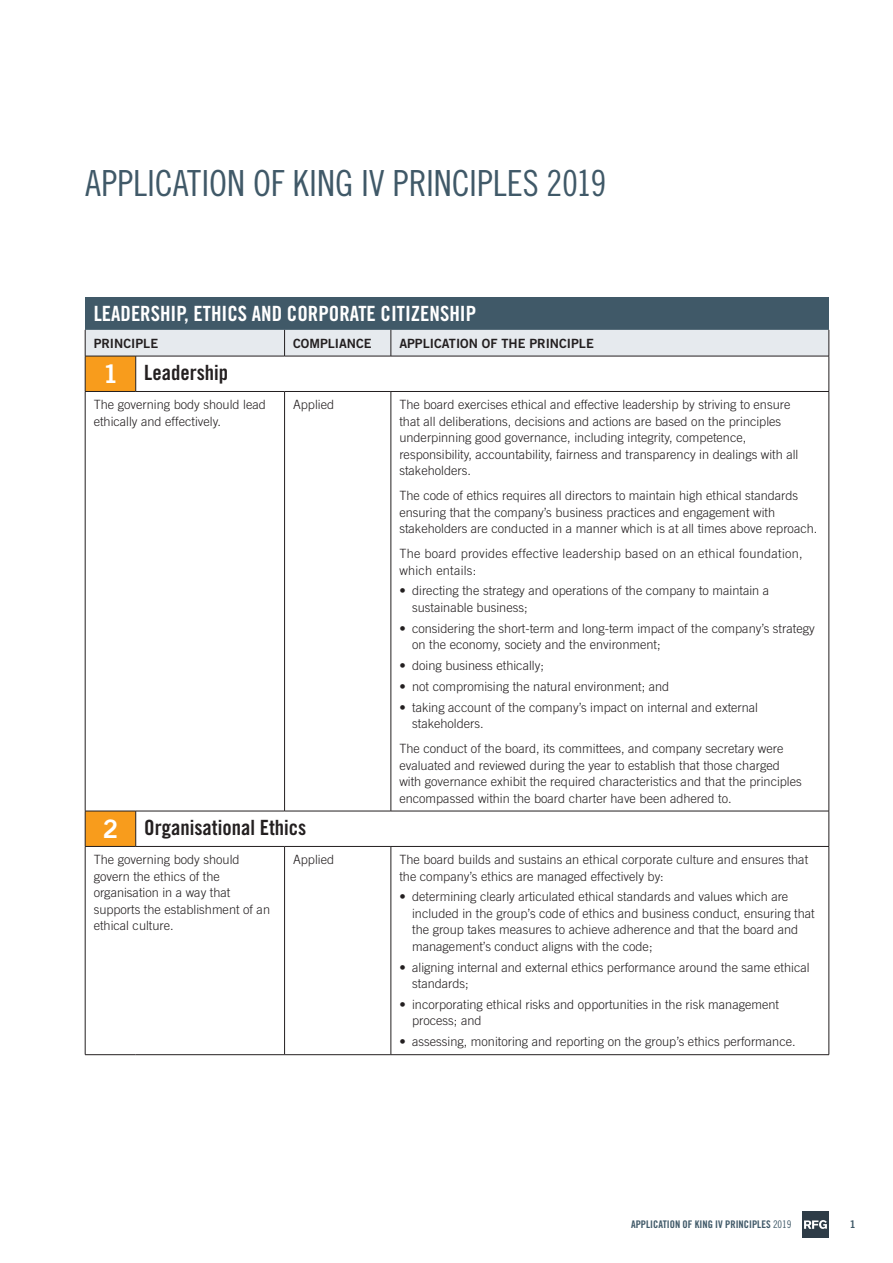
<style>
.page{position:relative;width:893px;height:1263px;background:#fff}
.page>*{position:absolute;margin:0;border:0;box-sizing:border-box;transform-origin:0 0}
.MainHeading{font:36px "Trade Gothic LT Std Cn 18";letter-spacing:-.005em;color:#405968}
.OrangeBox_Number{font:25.5px "Trade Gothic LT Std Bd 2";color:#fff}
.GreyBanner_Main{font:21px "Trade Gothic LT Std Bd Cn 20";color:#fff}
.Principal_Heading{font:21px "Trade Gothic LT Std Bd Cn 20";color:#231f20}
.Body_copy{font:300 12.75px/16.5px "Trade Gothic LT Std";color:#231f20}
.Body_copy-2{font:300 12.75px/16.5px "Trade Gothic LT Std";letter-spacing:.02em;color:#231f20}
.Column_Headings{font:12.75px "Trade Gothic LT Std Bd 2";color:#231f20}
.FolioRight{font:10.5px "Trade Gothic LT Std Bd Cn 20";color:#405968}
.PageNumberRight{font:10.5px "Trade Gothic LT Std Bd 2";color:#405968}
.s1{font-family:"Trade Gothic LT Std Cn 18"}
</style>
<div class="page">
<div style="left:85px;top:298px;width:744px;height:32px;background:#405968"></div>
<hr style="left:85px;top:846px;width:1px;height:208px;background:#231f20">
<hr style="left:136px;top:846px;width:149px;height:1px;background:#231f20">
<hr style="left:285px;top:846px;width:106px;height:1px;background:#231f20">
<hr style="left:284px;top:846px;width:1px;height:208px;background:#231f20">
<hr style="left:391px;top:846px;width:438px;height:1px;background:#231f20">
<hr style="left:391px;top:846px;width:1px;height:208px;background:#231f20">
<hr style="left:829px;top:846px;width:1px;height:208px;background:#231f20">
<hr style="left:85px;top:846px;width:51px;height:1px;background:#231f20">
<svg style="left:85px;top:330px;width:745px;height:516px"></svg>
<hr style="left:85px;top:1054px;width:51px;height:1px;background:#231f20">
<hr style="left:136px;top:1054px;width:149px;height:1px;background:#231f20">
<hr style="left:285px;top:1054px;width:106px;height:1px;background:#231f20">
<hr style="left:391px;top:1054px;width:438px;height:1px;background:#231f20">
<hr style="left:85px;top:356px;width:51px;height:1px;background:#231f20">
<hr style="left:136px;top:356px;width:149px;height:1px;background:#231f20">
<hr style="left:285px;top:356px;width:106px;height:1px;background:#231f20">
<hr style="left:391px;top:356px;width:438px;height:1px;background:#231f20">
<hr style="left:85px;top:811px;width:51px;height:1px;background:#231f20">
<hr style="left:136px;top:811px;width:149px;height:1px;background:#231f20">
<hr style="left:285px;top:811px;width:106px;height:1px;background:#231f20">
<hr style="left:391px;top:811px;width:438px;height:1px;background:#231f20">
<svg style="left:802px;top:1211px;width:27px;height:27px"></svg>
<p class="MainHeading" style="left:85px;top:162px;width:523px">APPLICATION OF KING IV PRINCIPLES 2019</p>
<p class="GreyBanner_Main" style="left:94px;top:301px;width:384px">LEADERSHIP, ETHICS AND CORPORATE CITIZENSHIP</p>
<p class="Column_Headings" style="left:94px;top:335px;width:66px">PRINCIPLE</p>
<p class="Column_Headings" style="left:293px;top:335px;width:80px">COMPLIANCE</p>
<p class="Column_Headings" style="left:399px;top:335px;width:196px">APPLICATION OF THE PRINCIPLE</p>
<p class="OrangeBox_Number" style="left:103px;top:358px;width:17px">1</p>
<p class="Principal_Heading" style="left:144px;top:359px;width:85px">Leadership</p>
<p class="Body_copy" style="left:94px;top:396px;width:174px">The governing body should lead ethically and effectively.</p>
<p class="Body_copy" style="left:293px;top:396px;width:43px">Applied</p>
<p class="Body_copy" style="left:399px;top:396px;width:401px">The board exercises ethical and effective leadership by striving to ensure that all deliberations, decisions and actions are based on the principles underpinning good governance, including integrity, competence, responsibility, accountability, fairness and transparency in dealings with all stakeholders.</p>
<p class="Body_copy" style="left:399px;top:487px;width:419px">The code of ethics requires all directors to maintain high ethical standards ensuring that the company’s business practices and engagement with stakeholders are conducted in a manner which is at all times above reproach.</p>
<p class="Body_copy-2" style="left:399px;top:545px;width:405px">The board provides effective leadership based on an ethical foundation, which entails:</p>
<p class="Body_copy" style="left:412px;top:582px;width:359px;text-indent:-13px">• directing the strategy and operations of the company to maintain a sustainable business;</p>
<p class="Body_copy" style="left:412px;top:620px;width:404px;text-indent:-13px">• considering the short-term and long-term impact of the company’s strategy on the economy, society and the environment;</p>
<p class="Body_copy" style="left:399px;top:657px;width:146px">• doing business ethically;</p>
<p class="Body_copy" style="left:399px;top:678px;width:271px">• not compromising the natural environment; and</p>
<p class="Body_copy" style="left:412px;top:698px;width:347px;text-indent:-13px">• taking account of the company’s impact on internal and external stakeholders.</p>
<p class="Body_copy" style="left:399px;top:740px;width:404px">The conduct of the board, its committees, and company secretary were evaluated and reviewed during the year to establish that those charged with governance exhibit the required characteristics and that the principles encompassed within the board charter have been adhered to.</p>
<p class="OrangeBox_Number" style="left:103px;top:813px;width:17px">2</p>
<p class="Principal_Heading" style="left:144px;top:814px;width:164px">Organisational Ethics</p>
<p class="Body_copy" style="left:94px;top:851px;width:178px">The governing body should govern the ethics of the organisation in a way that supports the establishment of an ethical culture.</p>
<p class="Body_copy" style="left:293px;top:851px;width:43px">Applied</p>
<p class="Body_copy" style="left:399px;top:851px;width:410px">The board builds and sustains an ethical corporate culture and ensures that the company’s ethics are managed effectively by:</p>
<p class="Body_copy" style="left:412px;top:888px;width:404px;text-indent:-13px">• determining clearly articulated ethical standards and values which are included in the group’s code of ethics and business conduct, ensuring that the group takes measures to achieve adherence and that the board and management’s conduct aligns with the code;</p>
<p class="Body_copy" style="left:412px;top:959px;width:399px;text-indent:-13px">• aligning internal and external ethics performance around the same ethical standards;</p>
<p class="Body_copy" style="left:412px;top:996px;width:368px;text-indent:-13px">• incorporating ethical risks and opportunities in the risk management process; and</p>
<p class="Body_copy" style="left:399px;top:1033px;width:398px">• assessing, monitoring and reporting on the group’s ethics performance.</p>
<p class="FolioRight" style="left:631px;top:1218px;width:162px">APPLICATION OF KING IV PRINCIPLES <span class="s1">2019</span></p>
<p class="PageNumberRight" style="left:849px;top:1218px;width:8px">1</p>
</div>
